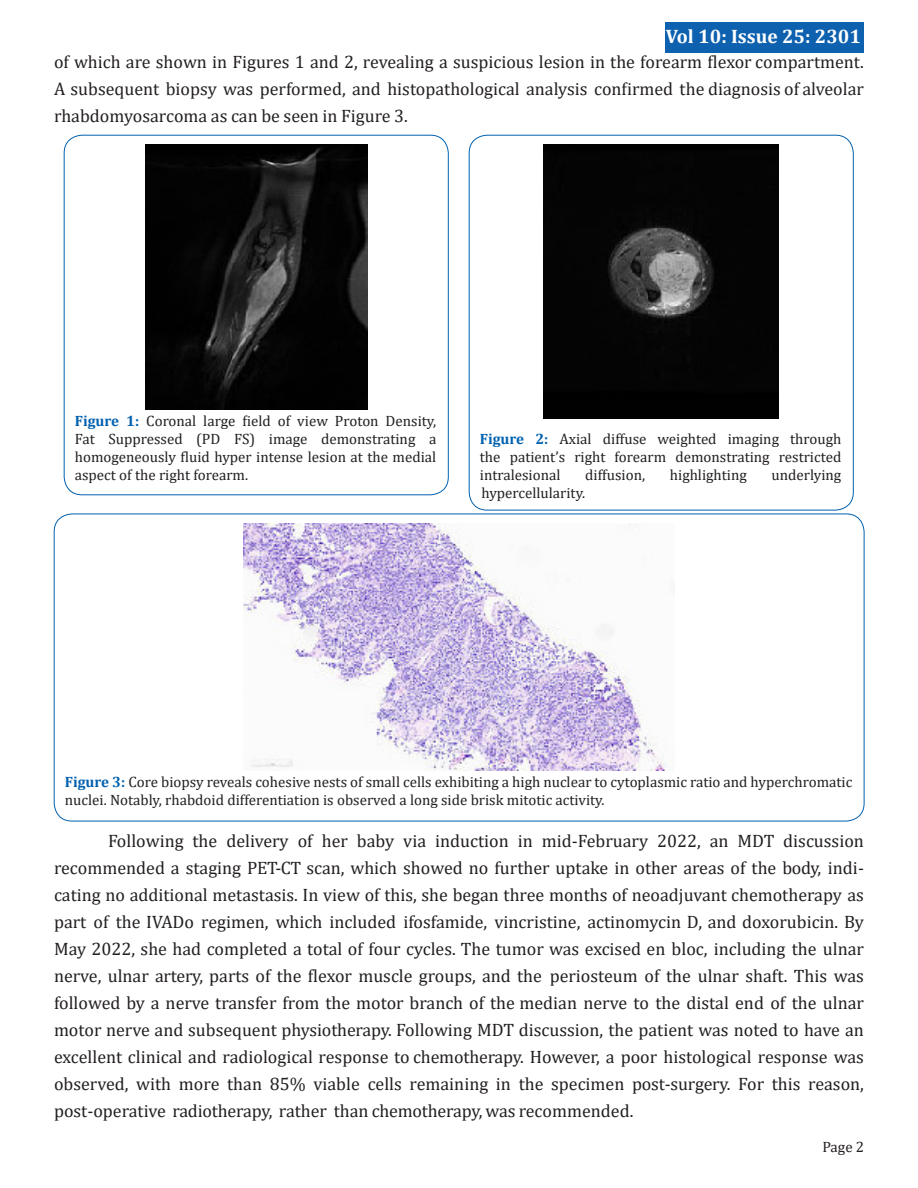
<style>
.page{position:relative;width:918px;height:1188px;background:#fff}
.page>*{position:absolute;margin:0;border:0;box-sizing:border-box;transform-origin:0 0}
.t1{font:700 19.5px "Cambria";color:#fff}
.Body_Text{font:18px/27px "Cambria";color:#231f20;text-align:justify}
.t2{font:15px/18px "Cambria";color:#231f20;text-align:justify}
.s1{font-weight:700;color:#0061af}
</style>
<div class="page">
<div style="left:666px;top:22px;width:198px;height:30px;background:#0d61af"></div>
<div style="left:64px;top:135px;width:385px;height:360px;border:1px solid #0061af;border-radius:18px"></div>
<img style="left:145px;top:144px;width:222px;height:265px">
<img style="left:544px;top:144px;width:235px;height:274px">
<img style="left:244px;top:523px;width:427px;height:248px">
<p class="t1" style="left:666px;top:22px;width:196px">Vol 10: Issue 25: 2301</p>
<p class="Body_Text" style="left:54px;top:48px;width:812px">of which are shown in Figures 1 and 2, revealing a suspicious lesion in the forearm flexor compartment.<br>A subsequent biopsy was performed, and histopathological analysis confirmed the diagnosis of alveolar rhabdomyosarcoma as can be seen in Figure 3.</p>
<p class="t2" style="left:75px;top:412px;width:363px"><span class="s1">Figure 1:</span> Coronal large field of view Proton Density, Fat Suppressed (PD FS) image demonstrating a homogeneously fluid hyper intense lesion at the medial aspect of the right forearm.</p>
<p class="t2" style="left:480px;top:430px;width:363px"><span class="s1">Figure 2:</span> Axial diffuse weighted imaging through the patient’s right forearm demonstrating restricted intralesional</p>
<p class="t2" style="left:585px;top:466px;width:61px">diffusion,</p>
<p class="t2" style="left:670px;top:466px;width:78px">highlighting</p>
<p class="t2" style="left:772px;top:466px;width:71px">underlying</p>
<p class="t2" style="left:481px;top:484px;width:105px">hypercellularity.</p>
<p class="t2" style="left:65px;top:773px;width:789px"><span class="s1">Figure 3:</span> Core biopsy reveals cohesive nests of small cells exhibiting a high nuclear to cytoplasmic ratio and hyperchromatic nuclei. Notably, rhabdoid differentiation is observed a long side brisk mitotic activity.</p>
<p class="Body_Text" style="left:54px;top:827px;width:812px;text-indent:54px">Following the delivery of her baby via induction in mid-February 2022, an MDT discussion recommended a staging PET-CT scan, which showed no further uptake in other areas of the body, indi&shy;cating no additional metastasis. In view of this, she began three months of neoadjuvant chemotherapy as part of the IVADo regimen, which included ifosfamide, vincristine, actinomycin D, and doxorubicin. By May 2022, she had completed a total of four cycles. The tumor was excised en bloc, including the ulnar nerve, ulnar artery, parts of the flexor muscle groups, and the periosteum of the ulnar shaft. This was followed by a nerve transfer from the motor branch of the median nerve to the distal end of the ulnar motor nerve and subsequent physiotherapy. Following MDT discussion, the patient was noted to have an excellent clinical and radiological response to chemotherapy. However, a poor histological response was observed, with more than 85% viable cells remaining in the specimen post-surgery. For this reason, post-operative radiotherapy, rather than chemotherapy, was recommended.</p>
<p class="t2" style="left:822px;top:1138px;width:43px">Page 2</p>
</div>
